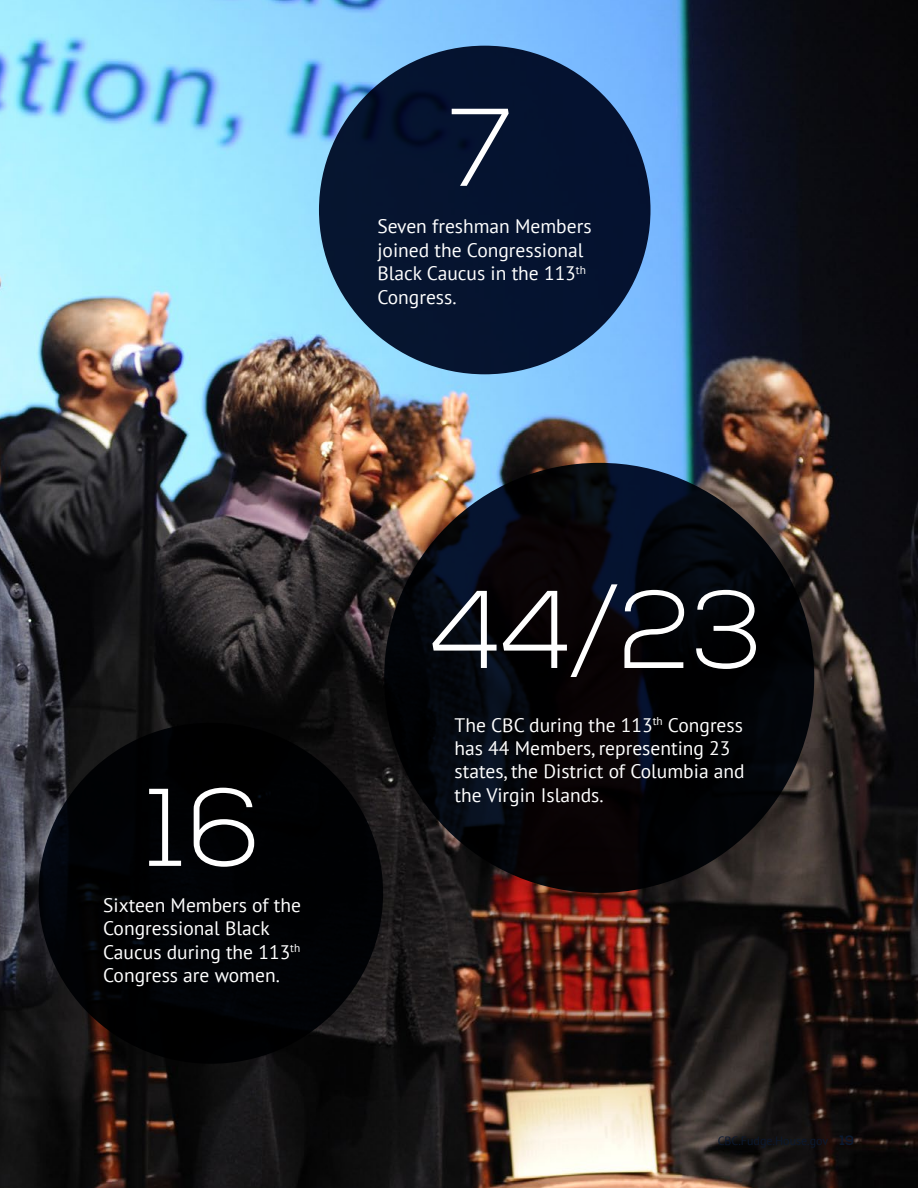
<style>
.page{position:relative;width:918px;height:1188px;background:#fff}
.page>*{position:absolute;margin:0;border:0;box-sizing:border-box;transform-origin:0 0}
.t1{font:300 110.1px "Nexa";color:#fff}
.t2{font:19.5px/23.4px "PT Sans";color:#fff}
.t3{font:12px "PT Sans";color:#0b1930}
.s1{font-family:"Nexa";font-weight:700;font-size:13.5px}
</style>
<div class="page">
<img style="left:0;top:0;width:918px;height:1188px">
<svg style="left:384px;top:463px;width:430px;height:430px;background:#04050b"></svg>
<div style="left:319px;top:46px;width:332px;height:328px;background:#0b1930;border-radius:50%"></div>
<div style="left:39px;top:723px;width:344px;height:341px;background:#000103;border-radius:50%"></div>
<h1 class="t1" style="left:448px;top:85px;width:67px">7</h1>
<p class="t2" style="left:377px;top:214px;width:216px">Seven freshman Members joined the Congressional<br>Black Caucus in the 113<sup>th<br></sup>Congress.</p>
<h1 class="t1" style="left:149px;top:765px;width:114px">16</h1>
<p class="t2" style="left:103px;top:893px;width:199px">Sixteen Members of the<br>Congressional Black<br>Caucus during the 113<sup>th<br></sup>Congress are women.</p>
<h1 class="t1" style="left:431px;top:567px;width:334px">44/23</h1>
<p class="t2" style="left:455px;top:713px;width:292px">The CBC during the 113<sup>th</sup> Congress has 44 Members, representing 23 states, the District of Columbia and the Virgin Islands.</p>
<p class="t3" style="left:718px;top:1133px;width:138px">CBC.Fudge.House.gov <span class="s1">19</span></p>
</div>
